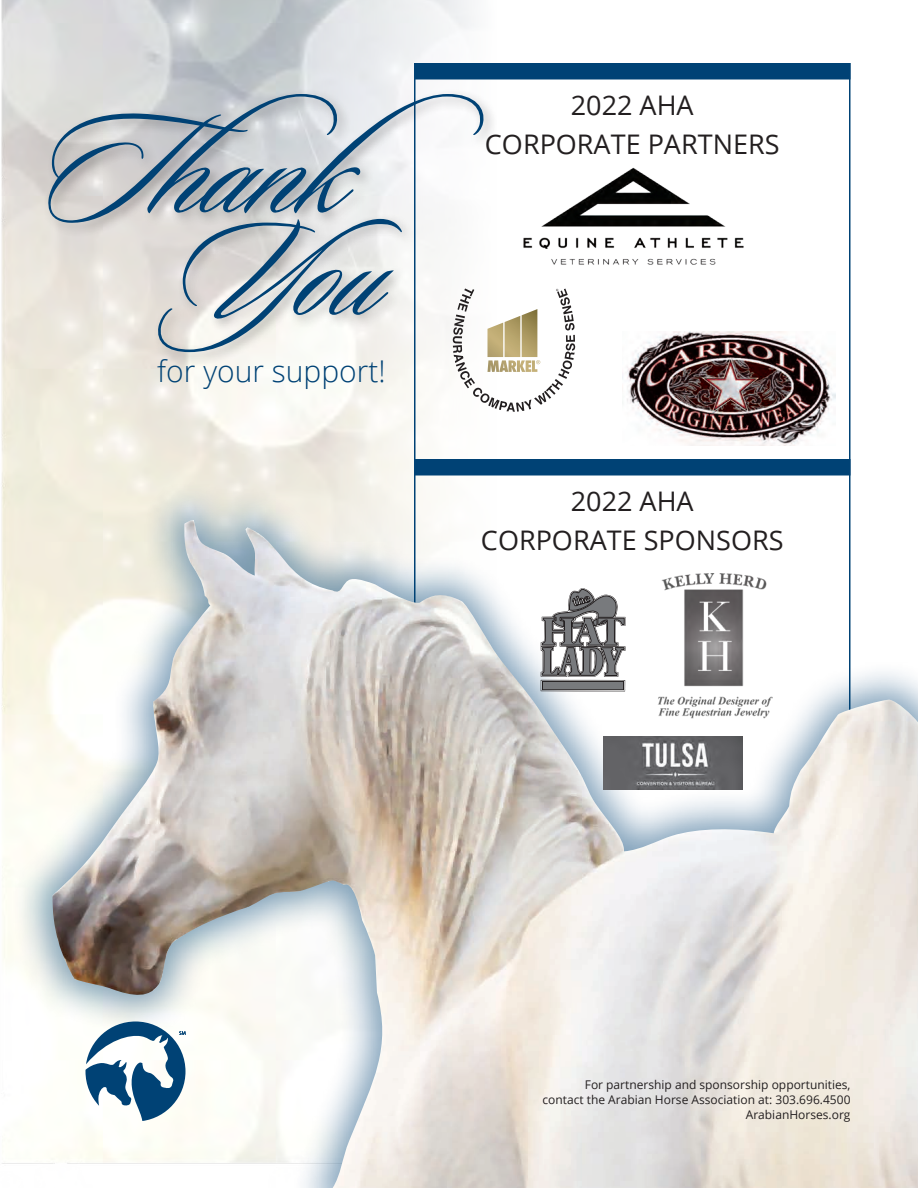
<style>
.page{position:relative;width:918px;height:1188px;background:#fff}
.page>*{position:absolute;margin:0;border:0;box-sizing:border-box;transform-origin:0 0}
.t1{font:148.5px "Sloop Script Three";color:#004275}
.t2{font:300 30px "Open Sans";color:#004275}
.t3{font:27px "Open Sans";color:#231f20}
.t4{font:12px/15px "Open Sans";color:#231f20;text-align:right}
</style>
<div class="page">
<img style="left:1px;top:0;width:473px;height:1164px">
<div style="left:414px;top:63px;width:436px;height:17px;background:#004275"></div>
<div style="left:414px;top:459px;width:436px;height:17px;background:#004275;border:2px solid #004275"></div>
<svg style="left:453px;top:288px;width:122px;height:124px"></svg>
<img style="left:523px;top:167px;width:221px;height:98px">
<div style="left:10px;top:479px;width:908px;height:709px;background:#004275;opacity:.5"></div>
<img style="left:52px;top:520px;width:866px;height:668px">
<svg style="left:86px;top:1022px;width:99px;height:99px"></svg>
<div style="left:43px;top:88px;width:455px;height:149px;background:#231f20;opacity:.35"></div>
<div style="left:153px;top:213px;width:263px;height:154px;background:#231f20;opacity:.35"></div>
<img style="left:603px;top:737px;width:139px;height:53px">
<svg style="left:541px;top:588px;width:84px;height:103px"></svg>
<div style="left:542px;top:681px;width:82px;height:9px;background:#787a7d;border:1px solid #231f20"></div>
<img style="left:648px;top:573px;width:135px;height:147px">
<img style="left:627px;top:332px;width:209px;height:114px">
<p class="t1" style="left:40px;top:73px;width:457px">Tha n k</p>
<p class="t3" style="left:571px;top:87px;width:124px">2022 AHA</p>
<p class="t3" style="left:485px;top:126px;width:296px">CORPORATE PARTNERS</p>
<p class="t1" style="left:170px;top:176px;width:248px">Yo u</p>
<p class="t2" style="left:157px;top:351px;width:230px">for your support!</p>
<p class="t3" style="left:571px;top:483px;width:124px">2022 AHA</p>
<p class="t3" style="left:481px;top:522px;width:304px">CORPORATE SPONSORS</p>
<p class="t4" style="left:543px;top:1077px;width:310px">For partnership and sponsorship opportunities, contact the Arabian Horse Association at: 303.696.4500</p>
<p class="t4" style="left:746px;top:1107px;width:106px">ArabianHorses.org</p>
</div>
